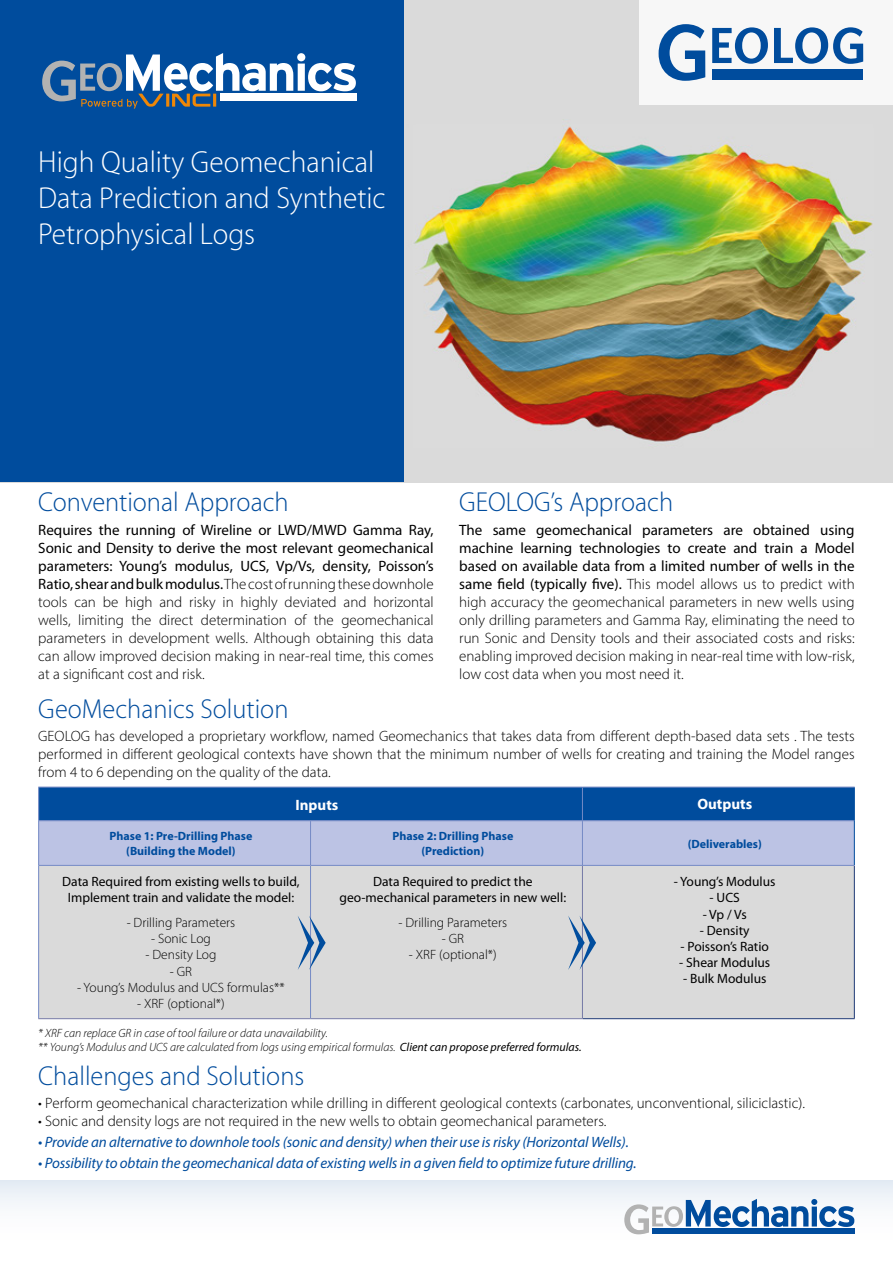
<style>
.page{position:relative;width:893px;height:1263px;background:#fff}
.page>*{position:absolute;margin:0;border:0;box-sizing:border-box;transform-origin:0 0}
.t1{font:100 30px/36px "Myriad Set Pro";color:#fff}
.t2{font:100 27px "Myriad Set Pro";color:#004c9d}
.t3{font:300 15px/18px "Myriad Pro";color:#000;text-align:justify}
.t4{font:italic 15px "Myriad Pro";letter-spacing:-.01em;color:#004c9d}
.t5{font:700 15px "Myriad Pro";color:#fff}
.t6{font:13.5px/16.2px "Myriad Pro";color:#000;text-align:center}
.t7{font:300 13.5px "Myriad Pro";color:#000}
.t8{font:italic 300 12px/14.4px "Myriad Pro";color:#000}
.t9{font:700 12px/14.4px "Myriad Pro";color:#004c9d;text-align:center}
.s1{font-weight:400}
</style>
<div class="page">
<img style="left:147px;top:0;width:746px;height:483px">
<div style="left:0;top:0;width:404px;height:482px;background:#004c9d"></div>
<div style="left:639px;top:0;width:254px;height:105px;background:#f7f7f7"></div>
<div style="left:0;top:1180px;width:893px;height:83px;background:linear-gradient(to bottom,#eaf0f6,#fff)"></div>
<svg style="left:659px;top:24px;width:46px;height:57px"></svg>
<svg style="left:712px;top:27px;width:56px;height:37px"></svg>
<svg style="left:774px;top:27px;width:89px;height:37px"></svg>
<div style="left:712px;top:69px;width:151px;height:11px;background:#004c9d"></div>
<svg style="left:39px;top:788px;width:815px;height:77px;background:#6c90c5"></svg>
<div style="left:39px;top:866px;width:815px;height:152px;background:#dadada"></div>
<hr style="left:582px;top:866px;width:1px;height:152px;background:#7579a6">
<hr style="left:854px;top:866px;width:1px;height:152px;background:#1e3976">
<hr style="left:583px;top:1018px;width:272px;height:1px;background:#1e3976">
<hr style="left:38px;top:787px;width:273px;height:1px;background:#758ac5">
<hr style="left:38px;top:787px;width:1px;height:34px;background:#758ac5">
<hr style="left:311px;top:787px;width:271px;height:1px;background:#758ac5">
<hr style="left:582px;top:787px;width:273px;height:1px;background:#758ac5">
<hr style="left:582px;top:787px;width:1px;height:33px;background:#758ac5">
<hr style="left:38px;top:821px;width:1px;height:44px;background:#758ac5">
<hr style="left:310px;top:821px;width:1px;height:44px;background:#758ac5">
<hr style="left:582px;top:820px;width:272px;height:1px;background:#758ac5">
<hr style="left:582px;top:821px;width:1px;height:44px;background:#758ac5">
<hr style="left:582px;top:865px;width:273px;height:1px;background:#758ac5">
<hr style="left:854px;top:787px;width:1px;height:34px;background:#004c9d">
<hr style="left:854px;top:821px;width:1px;height:44px;background:#004c9d">
<hr style="left:39px;top:820px;width:272px;height:1px;background:#758ac5">
<hr style="left:311px;top:820px;width:271px;height:1px;background:#758ac5">
<hr style="left:38px;top:865px;width:273px;height:1px;background:#758ac5">
<hr style="left:38px;top:866px;width:1px;height:152px;background:#758ac5">
<hr style="left:311px;top:865px;width:271px;height:1px;background:#758ac5">
<hr style="left:310px;top:866px;width:1px;height:152px;background:#758ac5">
<hr style="left:38px;top:1018px;width:273px;height:1px;background:#7579a6">
<hr style="left:311px;top:1018px;width:272px;height:1px;background:#7579a6">
<svg style="left:298px;top:915px;width:28px;height:55px;background:#a6b8cc"></svg>
<svg style="left:568px;top:915px;width:28px;height:55px;background:#a6b7cb"></svg>
<svg style="left:42px;top:53px;width:314px;height:56px"></svg>
<svg style="left:624px;top:1199px;width:230px;height:35px"></svg>
<div style="left:652px;top:1228px;width:203px;height:6px;background:#004c9d"></div>
<h1 class="t1" style="left:38px;top:142px;width:349px">High Quality Geomechanical<br>Data Prediction and Synthetic<br>Petrophysical Logs</h1>
<h2 class="t2" style="left:38px;top:481px;width:252px">Conventional Approach</h2>
<h2 class="t2" style="left:459px;top:481px;width:215px">GEOLOG’s Approach</h2>
<p class="t3" style="left:38px;top:520px;width:397px"><span class="s1">Requires the running of Wireline or LWD/MWD Gamma Ray, Sonic and Density to derive the most relevant geomechanical parameters: Young’s modulus, UCS, Vp/Vs, density, Poisson’s Ratio, shear and bulk modulus.</span> The cost of running these downhole tools can be high and risky in highly deviated and horizontal wells, limiting the direct determination of the geomechanical parameters in development wells. Although obtaining this data can allow improved decision making in near-real time, this comes at a significant cost and risk.</p>
<h2 class="t2" style="left:38px;top:688px;width:252px">GeoMechanics Solution</h2>
<p class="t3" style="left:459px;top:520px;width:397px"><span class="s1">The same geomechanical parameters are obtained using machine learning technologies to create and train a Model based on available data from a limited number of wells in the same field (typically five).</span> This model allows us to predict with high accuracy the geomechanical parameters in new wells using only drilling parameters and Gamma Ray, eliminating the need to run Sonic and Density tools and their associated costs and risks: enabling improved decision making in near-real time with low-risk, low cost data when you most need it.</p>
<p class="t3" style="left:38px;top:726px;width:818px">GEOLOG has developed a proprietary workflow, named Geomechanics that takes data from different depth-based data sets . The tests performed in different geological contexts have shown that the minimum number of wells for creating and training the Model ranges from 4 to 6 depending on the quality of the data.</p>
<p class="t5" style="left:295px;top:795px;width:44px">Inputs</p>
<p class="t5" style="left:697px;top:794px;width:56px">Outputs</p>
<p class="t9" style="left:110px;top:829px;width:144px">Phase 1: Pre-Drilling Phase (Building the Model)</p>
<p class="t9" style="left:392px;top:829px;width:123px">Phase 2: Drilling Phase (Prediction)</p>
<p class="t9" style="left:688px;top:836px;width:76px">(Deliverables)</p>
<p class="t6" style="left:62px;top:874px;width:239px">Data Required from existing wells to build,<br>Implement train and validate the model:</p>
<p class="t7" style="left:127px;top:914px;width:110px">- Drilling Parameters</p>
<p class="t7" style="left:151px;top:931px;width:61px">- Sonic Log</p>
<p class="t7" style="left:145px;top:947px;width:72px">- Density Log</p>
<p class="t7" style="left:170px;top:963px;width:24px">- GR</p>
<p class="t7" style="left:77px;top:979px;width:209px">- Young’s Modulus and UCS formulas**</p>
<p class="t7" style="left:137px;top:995px;width:89px">- XRF (optional*)</p>
<p class="t6" style="left:340px;top:874px;width:228px">Data Required to predict the geo-mechanical parameters in new well:</p>
<p class="t7" style="left:399px;top:914px;width:110px">- Drilling Parameters</p>
<p class="t7" style="left:442px;top:931px;width:24px">- GR</p>
<p class="t7" style="left:409px;top:947px;width:89px">- XRF (optional*)</p>
<p class="t6" style="left:674px;top:874px;width:103px">- Young’s Modulus</p>
<p class="t6" style="left:710px;top:890px;width:32px">- UCS</p>
<p class="t6" style="left:703px;top:906px;width:45px">- Vp / Vs</p>
<p class="t6" style="left:700px;top:922px;width:51px">- Density</p>
<p class="t6" style="left:680px;top:938px;width:90px">- Poisson’s Ratio</p>
<p class="t6" style="left:679px;top:955px;width:93px">- Shear Modulus</p>
<p class="t6" style="left:683px;top:971px;width:85px">- Bulk Modulus</p>
<p class="t8" style="left:38px;top:1026px;width:545px">* XRF can replace GR in case of tool failure or data unavailability.<br>** Young’s Modulus and UCS are calculated from logs using empirical formulas. <span class="s1">Client can propose preferred formulas.</span></p>
<h2 class="t2" style="left:38px;top:1055px;width:268px">Challenges and Solutions</h2>
<p class="t3" style="left:38px;top:1094px;width:768px">• Perform geomechanical characterization while drilling in different geological contexts (carbonates, unconventional, siliciclastic).</p>
<p class="t3" style="left:38px;top:1112px;width:570px">• Sonic and density logs are not required in the new wells to obtain geomechanical parameters.</p>
<p class="t4" style="left:38px;top:1133px;width:592px">• Provide an alternative to downhole tools (sonic and density) when their use is risky (Horizontal Wells).</p>
<p class="t4" style="left:38px;top:1154px;width:600px">• Possibility to obtain the geomechanical data of existing wells in a given field to optimize future drilling.</p>
</div>
